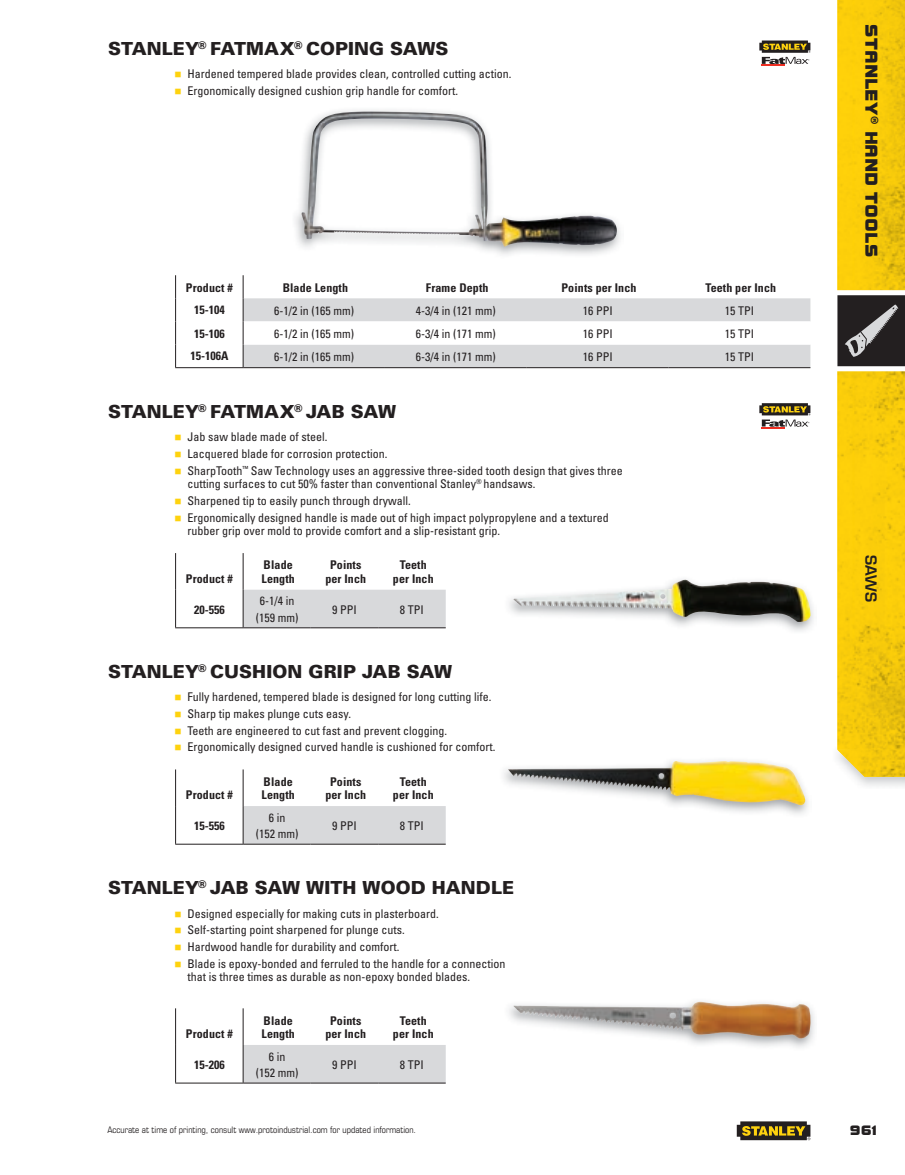
<style>
.page{position:relative;width:905px;height:1175px;background:#fff}
.page>*{position:absolute;margin:0;border:0;box-sizing:border-box;transform-origin:0 0}
.t1{font:900 18px "Univers";color:#231f20}
.t2{font:18px "Bolt EF";color:#231f20}
.t3{font:600 15px "Eurostile LT Std";color:#231f20}
.t4{font:14.25px "Bolt EF";color:#231f20}
.t5{font:condensed 12px/13.5px "Univers";color:#231f20}
.t6{font:700 condensed 12px/13.5px "Univers";letter-spacing:.01em;color:#231f20;text-align:center}
.t7{font:condensed 9px "Eurostile LT Std";color:#231f20}
.s1{color:#fed20e}
</style>
<div class="page">
<svg style="left:175px;top:275px;width:635px;height:93px"></svg>
<hr style="left:175px;top:367px;width:68px;height:1px;background:#231f20">
<div style="left:244px;top:589px;width:202px;height:38px;background:#d8d9db"></div>
<hr style="left:243px;top:553px;width:1px;height:36px;background:#231f20">
<hr style="left:243px;top:589px;width:1px;height:38px;background:#231f20">
<hr style="left:243px;top:627px;width:67px;height:1px;background:#231f20">
<hr style="left:310px;top:627px;width:68px;height:1px;background:#231f20">
<hr style="left:378px;top:627px;width:68px;height:1px;background:#231f20">
<hr style="left:175px;top:553px;width:1px;height:36px;background:#231f20">
<hr style="left:175px;top:589px;width:1px;height:38px;background:#231f20">
<hr style="left:175px;top:627px;width:68px;height:1px;background:#231f20">
<div style="left:244px;top:806px;width:202px;height:37px;background:#d8d9db"></div>
<hr style="left:243px;top:843px;width:67px;height:1px;background:#231f20">
<hr style="left:310px;top:843px;width:68px;height:1px;background:#231f20">
<hr style="left:378px;top:843px;width:68px;height:1px;background:#231f20">
<hr style="left:175px;top:769px;width:1px;height:37px;background:#231f20">
<hr style="left:243px;top:769px;width:1px;height:37px;background:#231f20">
<hr style="left:175px;top:806px;width:1px;height:37px;background:#231f20">
<hr style="left:243px;top:806px;width:1px;height:37px;background:#231f20">
<hr style="left:175px;top:843px;width:68px;height:1px;background:#231f20">
<div style="left:244px;top:1045px;width:202px;height:37px;background:#d8d9db"></div>
<hr style="left:243px;top:1082px;width:67px;height:1px;background:#231f20">
<hr style="left:310px;top:1082px;width:68px;height:1px;background:#231f20">
<hr style="left:378px;top:1082px;width:68px;height:1px;background:#231f20">
<hr style="left:175px;top:1008px;width:1px;height:37px;background:#231f20">
<hr style="left:243px;top:1008px;width:1px;height:37px;background:#231f20">
<hr style="left:175px;top:1045px;width:1px;height:37px;background:#231f20">
<hr style="left:243px;top:1045px;width:1px;height:37px;background:#231f20">
<hr style="left:175px;top:1082px;width:68px;height:1px;background:#231f20">
<img style="left:295px;top:110px;width:326px;height:145px">
<img style="left:301px;top:112px;width:94px;height:127px">
<svg style="left:759px;top:41px;width:51px;height:25px"></svg>
<img style="left:509px;top:598px;width:305px;height:33px">
<img style="left:513px;top:579px;width:297px;height:43px">
<svg style="left:759px;top:403px;width:51px;height:25px"></svg>
<img style="left:504px;top:760px;width:304px;height:54px">
<img style="left:508px;top:761px;width:297px;height:44px">
<img style="left:509px;top:1006px;width:306px;height:42px">
<img style="left:513px;top:1001px;width:297px;height:38px">
<img style="left:854px;top:776px;width:50px;height:10px">
<img style="left:837px;top:0;width:67px;height:776px">
<svg style="left:837px;top:290px;width:67px;height:81px;background:#555253"></svg>
<svg style="left:736px;top:1121px;width:74px;height:19px"></svg>
<h1 class="t1" style="left:108px;top:37px;width:342px">STANLEY<sup>®</sup> FATMAX<sup>®</sup> COPING SAWS</h1>
<p class="t5" style="left:174px;top:67px;width:338px"><span class="s1">■</span> Hardened tempered blade provides clean, controlled cutting action.</p>
<p class="t5" style="left:174px;top:84px;width:285px"><span class="s1">■</span> Ergonomically designed cushion grip handle for comfort.</p>
<p class="t6" style="left:186px;top:280px;width:48px">Product #</p>
<p class="t6" style="left:283px;top:280px;width:67px">Blade Length</p>
<p class="t6" style="left:426px;top:280px;width:64px">Frame Depth</p>
<p class="t6" style="left:561px;top:280px;width:77px">Points per Inch</p>
<p class="t6" style="left:705px;top:280px;width:72px">Teeth per Inch</p>
<p class="t6" style="left:194px;top:303px;width:32px">15-104</p>
<p class="t5" style="left:274px;top:303px;width:81px">6-1/2 in (165 mm)</p>
<p class="t5" style="left:416px;top:303px;width:81px">4-3/4 in (121 mm)</p>
<p class="t5" style="left:582px;top:303px;width:31px">16 PPI</p>
<p class="t5" style="left:724px;top:303px;width:31px">15 TPI</p>
<p class="t6" style="left:194px;top:327px;width:32px">15-106</p>
<p class="t5" style="left:274px;top:326px;width:81px">6-1/2 in (165 mm)</p>
<p class="t5" style="left:416px;top:326px;width:81px">6-3/4 in (171 mm)</p>
<p class="t5" style="left:582px;top:326px;width:31px">16 PPI</p>
<p class="t5" style="left:724px;top:326px;width:31px">15 TPI</p>
<p class="t6" style="left:190px;top:349px;width:39px">15-106A</p>
<p class="t5" style="left:274px;top:350px;width:81px">6-1/2 in (165 mm)</p>
<p class="t5" style="left:416px;top:350px;width:81px">6-3/4 in (171 mm)</p>
<p class="t5" style="left:582px;top:350px;width:31px">16 PPI</p>
<p class="t5" style="left:724px;top:350px;width:31px">15 TPI</p>
<h1 class="t1" style="left:108px;top:400px;width:289px">STANLEY<sup>®</sup> FATMAX<sup>®</sup> JAB SAW</h1>
<p class="t5" style="left:174px;top:430px;width:154px"><span class="s1">■</span> Jab saw blade made of steel.</p>
<p class="t5" style="left:174px;top:446px;width:214px"><span class="s1">■</span> Lacquered blade for corrosion protection.</p>
<p class="t5" style="left:187px;top:463px;width:436px;text-indent:-13px"><span class="s1">■</span> SharpTooth<sup>™</sup> Saw Technology uses an aggressive three-sided tooth design that gives three cutting surfaces to cut 50% faster than conventional Stanley<sup>®</sup> handsaws.</p>
<p class="t5" style="left:174px;top:493px;width:238px"><span class="s1">■</span> Sharpened tip to easily punch through drywall.</p>
<p class="t5" style="left:187px;top:510px;width:423px;text-indent:-13px"><span class="s1">■</span> Ergonomically designed handle is made out of high impact polypropylene and a textured rubber grip over mold to provide comfort and a slip-resistant grip.</p>
<p class="t6" style="left:186px;top:572px;width:48px">Product #</p>
<p class="t6" style="left:261px;top:558px;width:35px;text-align:left">Blade<br>Length</p>
<p class="t6" style="left:325px;top:558px;width:42px">Points per Inch</p>
<p class="t6" style="left:393px;top:558px;width:42px">Teeth per Inch</p>
<p class="t6" style="left:194px;top:602px;width:32px">20-556</p>
<p class="t5" style="left:256px;top:592px;width:44px;line-height:16.5px;text-align:center">6-1/4 in (159 mm)</p>
<p class="t5" style="left:332px;top:602px;width:26px">9 PPI</p>
<p class="t5" style="left:400px;top:602px;width:25px">8 TPI</p>
<h1 class="t1" style="left:108px;top:660px;width:345px">STANLEY<sup>®</sup> CUSHION GRIP JAB SAW</h1>
<p class="t5" style="left:174px;top:690px;width:318px"><span class="s1">■</span> Fully hardened, tempered blade is designed for long cutting life.</p>
<p class="t5" style="left:174px;top:706px;width:178px"><span class="s1">■</span> Sharp tip makes plunge cuts easy.</p>
<p class="t5" style="left:174px;top:723px;width:274px"><span class="s1">■</span> Teeth are engineered to cut fast and prevent clogging.</p>
<p class="t5" style="left:174px;top:740px;width:322px"><span class="s1">■</span> Ergonomically designed curved handle is cushioned for comfort.</p>
<p class="t6" style="left:186px;top:788px;width:48px">Product #</p>
<p class="t6" style="left:261px;top:774px;width:35px;text-align:left">Blade<br>Length</p>
<p class="t6" style="left:325px;top:774px;width:42px">Points per Inch</p>
<p class="t6" style="left:393px;top:774px;width:42px">Teeth per Inch</p>
<p class="t6" style="left:194px;top:819px;width:32px">15-556</p>
<p class="t5" style="left:256px;top:809px;width:44px;line-height:16.5px;text-align:center">6 in<br>(152 mm)</p>
<p class="t5" style="left:332px;top:818px;width:26px">9 PPI</p>
<p class="t5" style="left:400px;top:818px;width:25px">8 TPI</p>
<h1 class="t1" style="left:108px;top:876px;width:407px">STANLEY<sup>®</sup> JAB SAW WITH WOOD HANDLE</h1>
<p class="t5" style="left:174px;top:906px;width:266px"><span class="s1">■</span> Designed especially for making cuts in plasterboard.</p>
<p class="t5" style="left:174px;top:923px;width:232px"><span class="s1">■</span> Self-starting point sharpened for plunge cuts.</p>
<p class="t5" style="left:174px;top:939px;width:226px"><span class="s1">■</span> Hardwood handle for durability and comfort.</p>
<p class="t5" style="left:187px;top:956px;width:319px;text-indent:-13px"><span class="s1">■</span> Blade is epoxy-bonded and ferruled to the handle for a connection that is three times as durable as non-epoxy bonded blades.</p>
<p class="t6" style="left:186px;top:1027px;width:48px">Product #</p>
<p class="t6" style="left:261px;top:1013px;width:35px;text-align:left">Blade<br>Length</p>
<p class="t6" style="left:325px;top:1013px;width:42px">Points per Inch</p>
<p class="t6" style="left:393px;top:1013px;width:42px">Teeth per Inch</p>
<p class="t6" style="left:194px;top:1057px;width:32px">15-206</p>
<p class="t5" style="left:256px;top:1047px;width:44px;line-height:16.5px;text-align:center">6 in<br>(152 mm)</p>
<p class="t5" style="left:332px;top:1057px;width:26px">9 PPI</p>
<p class="t5" style="left:400px;top:1057px;width:25px">8 TPI</p>
<p class="t7" style="left:107px;top:1124px;width:310px">Accurate at time of printing, consult www.protoindustrial.com for updated information.</p>
<h1 class="t2" style="left:881px;top:24px;width:234px;rotate:90deg">Stanley® Hand toolS</h1>
<p class="t3" style="left:880px;top:555px;width:49px;rotate:90deg">SAwS</p>
<p class="t4" style="left:849px;top:1122px;width:28px">961</p>
</div>
